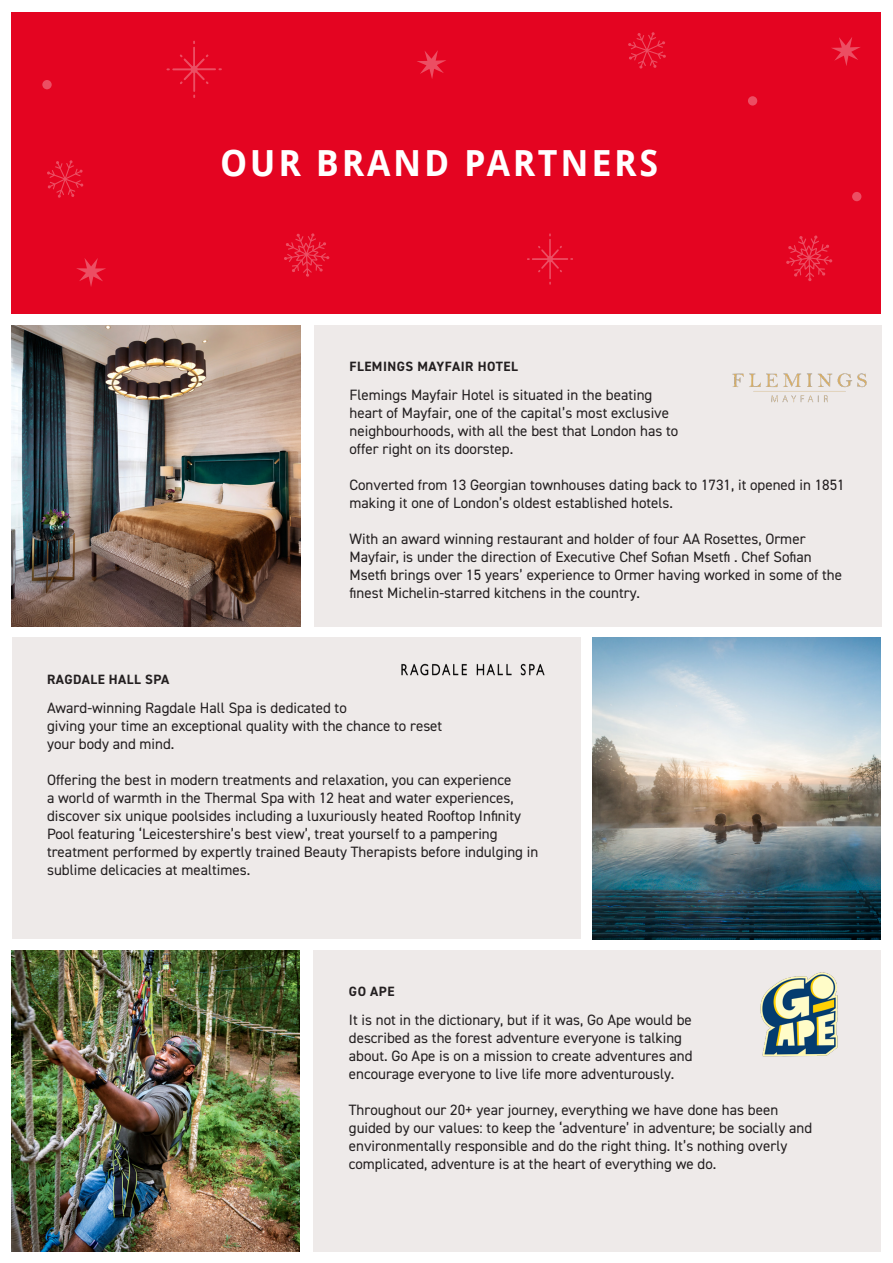
<style>
.page{position:relative;width:893px;height:1263px;background:#fff}
.page>*{position:absolute;margin:0;border:0;box-sizing:border-box;transform-origin:0 0}
.t1{font:700 36px "Droid Sans";letter-spacing:.075em;color:#fff}
.Product_Blurb{font:15px/18px "DIN2014";color:#231f20}
.t2{font:700 13.5px "DIN2014";letter-spacing:.035em;color:#231f20}
</style>
<div class="page">
<div style="left:11px;top:12px;width:870px;height:301px;background:#e40421"></div>
<div style="left:12px;top:638px;width:569px;height:301px;background:#eeeae9"></div>
<div style="left:313px;top:950px;width:568px;height:301px;background:#eeeae9"></div>
<svg style="left:166px;top:41px;width:56px;height:57px"></svg>
<svg style="left:47px;top:160px;width:37px;height:38px"></svg>
<div style="left:852px;top:192px;width:9px;height:9px;background:#ec4e63;border-radius:50%"></div>
<svg style="left:76px;top:258px;width:30px;height:29px"></svg>
<svg style="left:417px;top:50px;width:29px;height:29px"></svg>
<svg style="left:628px;top:32px;width:38px;height:37px"></svg>
<svg style="left:831px;top:37px;width:29px;height:29px"></svg>
<svg style="left:786px;top:235px;width:46px;height:46px"></svg>
<svg style="left:748px;top:96px;width:9px;height:10px"></svg>
<svg style="left:42px;top:80px;width:10px;height:9px"></svg>
<svg style="left:527px;top:233px;width:46px;height:52px"></svg>
<svg style="left:284px;top:233px;width:45px;height:44px"></svg>
<img style="left:592px;top:638px;width:289px;height:301px">
<img style="left:11px;top:950px;width:289px;height:301px">
<div style="left:314px;top:325px;width:567px;height:301px;background:#eeeae9"></div>
<img style="left:12px;top:325px;width:288px;height:301px">
<img style="left:732px;top:373px;width:135px;height:30px">
<img style="left:402px;top:663px;width:143px;height:12px">
<img style="left:760px;top:972px;width:78px;height:85px">
<p class="t1" style="left:220px;top:137px;width:440px">OUR BRAND PARTNERS</p>
<p class="t2" style="left:350px;top:357px;width:170px">FLEMINGS MAYFAIR HOTEL</p>
<p class="Product_Blurb" style="left:349px;top:385px;width:330px">Flemings Mayfair Hotel is situated in the beating heart of Mayfair, one of the capital’s most exclusive neighbourhoods, with all the best that London has to offer right on its doorstep.</p>
<p class="Product_Blurb" style="left:349px;top:475px;width:497px">Converted from 13 Georgian townhouses dating back to 1731, it opened in 1851 making it one of London’s oldest established hotels.</p>
<p class="Product_Blurb" style="left:349px;top:529px;width:494px">With an award winning restaurant and holder of four AA Rosettes, Ormer Mayfair, is under the direction of Executive Chef Sofian Msetfi . Chef Sofian Msetfi brings over 15 years’ experience to Ormer having worked in some of the finest Michelin-starred kitchens in the country.</p>
<p class="t2" style="left:47px;top:670px;width:124px">RAGDALE HALL SPA</p>
<p class="Product_Blurb" style="left:47px;top:698px;width:397px">Award-winning Ragdale Hall Spa is dedicated to<br>giving your time an exceptional quality with the chance to reset your body and mind.</p>
<p class="Product_Blurb" style="left:47px;top:770px;width:493px">Offering the best in modern treatments and relaxation, you can experience<br>a world of warmth in the Thermal Spa with 12 heat and water experiences, discover six unique poolsides including a luxuriously heated Rooftop Infinity Pool featuring ‘Leicestershire’s best view’, treat yourself to a pampering treatment performed by expertly trained Beauty Therapists before indulging in sublime delicacies at mealtimes.</p>
<p class="t2" style="left:349px;top:982px;width:47px">GO APE</p>
<p class="Product_Blurb" style="left:349px;top:1010px;width:345px">It is not in the dictionary, but if it was, Go Ape would be described as the forest adventure everyone is talking about. Go Ape is on a mission to create adventures and encourage everyone to live life more adventurously.</p>
<p class="Product_Blurb" style="left:349px;top:1100px;width:465px">Throughout our 20+ year journey, everything we have done has been guided by our values: to keep the ‘adventure’ in adventure; be socially and environmentally responsible and do the right thing. It’s nothing overly complicated, adventure is at the heart of everything we do.</p>
</div>
